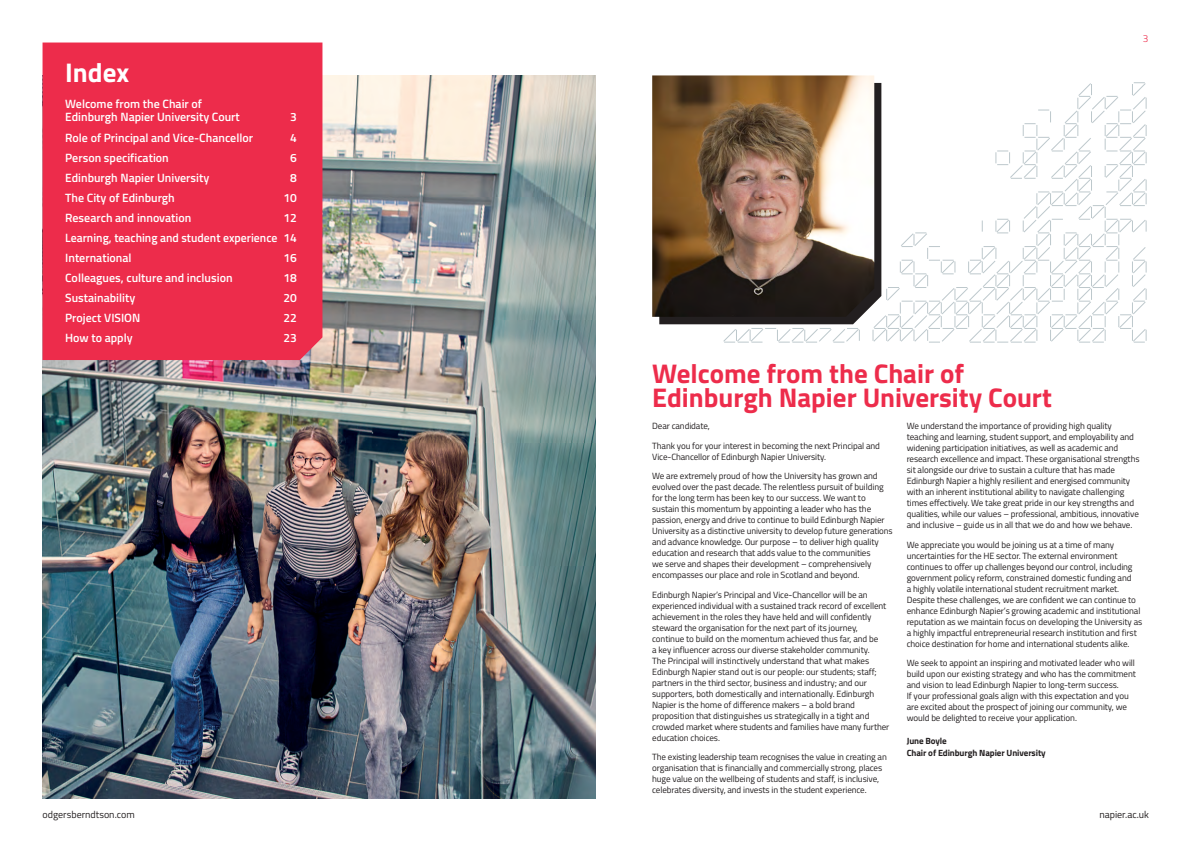
<style>
.page{position:relative;width:1191px;height:842px;background:#fff}
.page>*{position:absolute;margin:0;border:0;box-sizing:border-box;transform-origin:0 0}
.t1{font:700 27px/24px "Titillium";color:#ed2c4b}
.t2{font:700 27px "Titillium";color:#fff}
.t3{font:600 12px/13px "Titillium";color:#fff}
.t4{font:10px "Titillium";color:#231f20}
.t5{font:300 10px "Titillium";color:#ed2c4b}
.t6{font:9px/11px "Titillium";letter-spacing:-.01em;color:#231f20}
.t7{font:700 9px "Titillium";letter-spacing:-.01em;color:#231f20}
</style>
<div class="page">
<img style="left:43px;top:75px;width:552px;height:723px">
<div style="left:43px;top:43px;width:279px;height:317px;background:#ed2c4b"></div>
<img style="left:652px;top:75px;width:222px;height:242px">
<svg style="left:722px;top:82px;width:424px;height:261px"></svg>
<p class="t2" style="left:65px;top:52px;width:66px">Index</p>
<p class="t3" style="left:65px;top:97px;width:176px">Welcome from the Chair of<br>Edinburgh Napier University Court</p>
<p class="t3" style="left:290px;top:110px;width:8px">3</p>
<p class="t3" style="left:65px;top:130px;width:189px">Role of Principal and Vice-Chancellor</p>
<p class="t3" style="left:290px;top:130px;width:8px">4</p>
<p class="t3" style="left:65px;top:150px;width:105px">Person specification</p>
<p class="t3" style="left:290px;top:150px;width:8px">6</p>
<p class="t3" style="left:65px;top:170px;width:146px">Edinburgh Napier University</p>
<p class="t3" style="left:290px;top:170px;width:8px">8</p>
<p class="t3" style="left:65px;top:190px;width:111px">The City of Edinburgh</p>
<p class="t3" style="left:283px;top:190px;width:15px">10</p>
<p class="t3" style="left:65px;top:211px;width:128px">Research and innovation</p>
<p class="t3" style="left:283px;top:211px;width:15px">12</p>
<p class="t3" style="left:65px;top:231px;width:233px">Learning, teaching and student experience 14</p>
<p class="t3" style="left:65px;top:251px;width:68px">International</p>
<p class="t3" style="left:283px;top:251px;width:15px">16</p>
<p class="t3" style="left:65px;top:271px;width:169px">Colleagues, culture and inclusion</p>
<p class="t3" style="left:283px;top:271px;width:15px">18</p>
<p class="t3" style="left:65px;top:291px;width:72px">Sustainability</p>
<p class="t3" style="left:283px;top:291px;width:15px">20</p>
<p class="t3" style="left:65px;top:311px;width:77px">Project VISION</p>
<p class="t3" style="left:283px;top:311px;width:15px">22</p>
<p class="t3" style="left:65px;top:331px;width:69px">How to apply</p>
<p class="t3" style="left:283px;top:331px;width:15px">23</p>
<p class="t5" style="left:1142px;top:31px;width:7px">3</p>
<p class="t1" style="left:652px;top:360px;width:401px">Welcome from the Chair of<br>Edinburgh Napier University Court</p>
<p class="t6" style="left:652px;top:420px;width:59px">Dear candidate,</p>
<p class="t6" style="left:652px;top:440px;width:229px">Thank you for your interest in becoming the next Principal and<br>Vice-Chancellor of Edinburgh Napier University.</p>
<p class="t6" style="left:652px;top:470px;width:242px">We are extremely proud of how the University has grown and evolved over the past decade. The relentless pursuit of building for the long term has been key to our success. We want to sustain this momentum by appointing a leader who has the passion, energy and drive to continue to build Edinburgh Napier University as a distinctive university to develop future generations and advance knowledge. Our purpose – to deliver high quality education and research that adds value to the communities<br>we serve and shapes their development – comprehensively encompasses our place and role in Scotland and beyond.</p>
<p class="t6" style="left:652px;top:589px;width:239px">Edinburgh Napier’s Principal and Vice-Chancellor will be an experienced individual with a sustained track record of excellent achievement in the roles they have held and will confidently steward the organisation for the next part of its journey, continue to build on the momentum achieved thus far, and be<br>a key influencer across our diverse stakeholder community.<br>The Principal will instinctively understand that what makes Edinburgh Napier stand out is our people: our students; staff; partners in the third sector, business and industry; and our supporters, both domestically and internationally. Edinburgh Napier is the home of difference makers – a bold brand proposition that distinguishes us strategically in a tight and crowded market where students and families have many further education choices.</p>
<p class="t6" style="left:652px;top:751px;width:236px">The existing leadership team recognises the value in creating an organisation that is financially and commercially strong, places huge value on the wellbeing of students and staff, is inclusive, celebrates diversity, and invests in the student experience.</p>
<p class="t6" style="left:906px;top:420px;width:234px">We understand the importance of providing high quality teaching and learning, student support, and employability and widening participation initiatives, as well as academic and research excellence and impact. These organisational strengths sit alongside our drive to sustain a culture that has made Edinburgh Napier a highly resilient and energised community with an inherent institutional ability to navigate challenging times effectively. We take great pride in our key strengths and qualities, while our values – professional, ambitious, innovative and inclusive – guide us in all that we do and how we behave.</p>
<p class="t6" style="left:906px;top:539px;width:237px">We appreciate you would be joining us at a time of many uncertainties for the HE sector. The external environment continues to offer up challenges beyond our control, including government policy reform, constrained domestic funding and<br>a highly volatile international student recruitment market.<br>Despite these challenges, we are confident we can continue to enhance Edinburgh Napier’s growing academic and institutional reputation as we maintain focus on developing the University as a highly impactful entrepreneurial research institution and first choice destination for home and international students alike.</p>
<p class="t6" style="left:906px;top:657px;width:231px">We seek to appoint an inspiring and motivated leader who will build upon our existing strategy and who has the commitment and vision to lead Edinburgh Napier to long-term success.<br>If your professional goals align with this expectation and you are excited about the prospect of joining our community, we would be delighted to receive your application.</p>
<p class="t7" style="left:906px;top:734px;width:42px">June Boyle</p>
<p class="t7" style="left:906px;top:746px;width:140px">Chair of Edinburgh Napier University</p>
<p class="t4" style="left:43px;top:807px;width:94px">odgersberndtson.com</p>
<p class="t4" style="left:1099px;top:807px;width:51px">napier.ac.uk</p>
</div>
